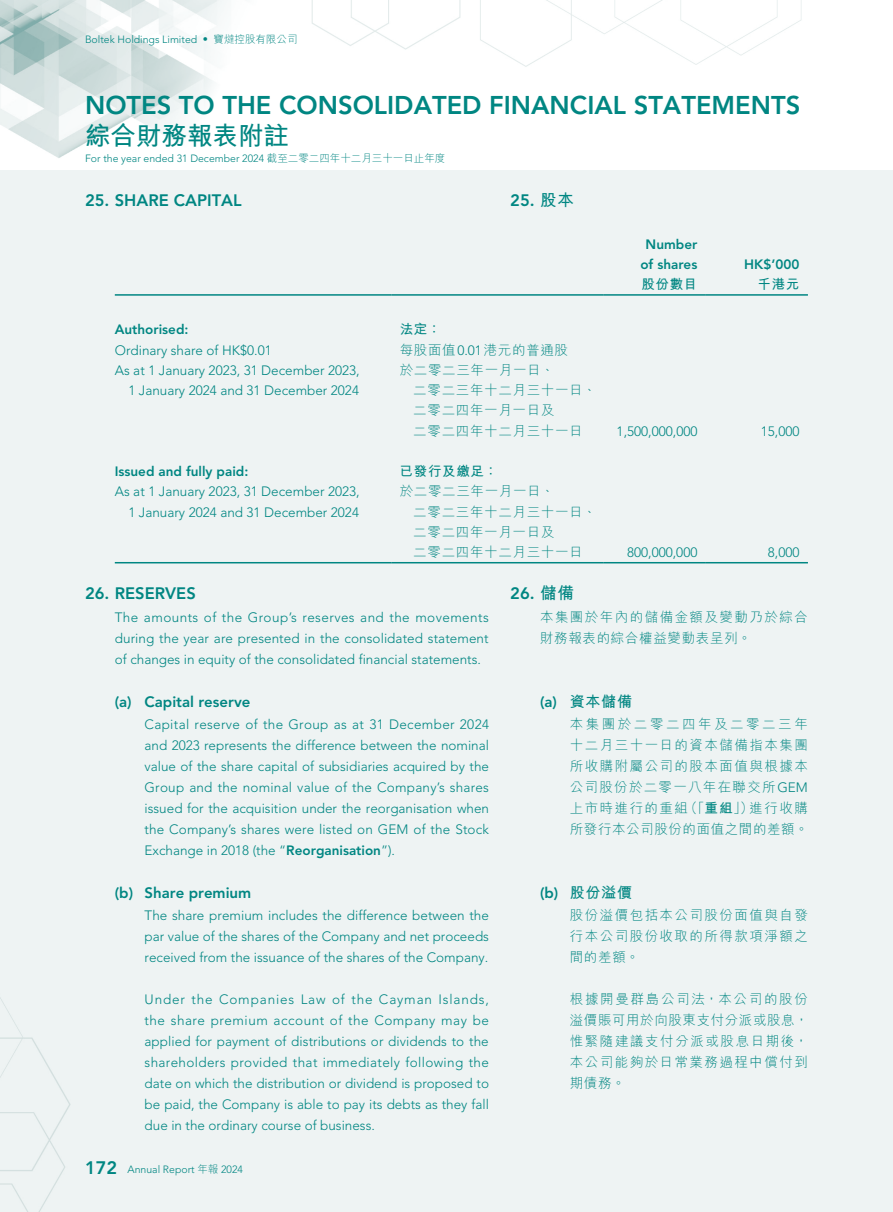
<style>
.page{position:relative;width:893px;height:1212px;background:#fff}
.page>*{position:absolute;margin:0;border:0;box-sizing:border-box;transform-origin:0 0}
.t1{font:800 25.5px "Avenir LT Std";color:#008682}
.t2{font:700 25.5px "M Hei HK";color:#008682}
.t3{font:800 16.5px "Avenir LT Std";color:#008682}
.t4{font:800 15px "Avenir LT Std";color:#008682}
.t5{font:700 15px "M Hei HK";letter-spacing:.05em;color:#008682}
.t6{font:300 13.5px/21px "Avenir LT Std";color:#008682;text-align:justify}
.t7{font:300 13.5px/21px "M Hei HK";letter-spacing:.05em;color:#008682;text-align:justify}
.t8{font:800 13.5px/20.2px "Avenir LT Std";color:#008682;text-align:center}
.t9{font:300 13.5px/21px "M Hei HK";letter-spacing:.11em;color:#008682}
.t10{font:700 13.5px "M Hei HK";letter-spacing:.05em;color:#008682}
.t11{font:300 10.5px "Avenir LT Std";color:#008682}
.s1{font-family:"M Hei HK"}
.s2{font-family:"M Hei HK";font-weight:700}
.s3{font-family:"Avenir LT Std"}
.s4{font-weight:800}
.s5{font-weight:800;font-size:18px}
.s6{font-family:"Avenir LT Std";font-weight:800}
.s7{font-weight:700}
</style>
<div class="page">
<img style="left:0;top:0;width:802px;height:158px">
<div style="left:0;top:170px;width:893px;height:1042px;background:#eef3f3"></div>
<hr style="left:115px;top:294px;width:276px;height:2px;background:#008682">
<hr style="left:391px;top:294px;width:213px;height:2px;background:#008682">
<hr style="left:604px;top:294px;width:102px;height:2px;background:#008682">
<hr style="left:706px;top:294px;width:102px;height:2px;background:#008682">
<hr style="left:115px;top:562px;width:276px;height:1px;background:#008682">
<hr style="left:391px;top:562px;width:213px;height:1px;background:#008682">
<hr style="left:604px;top:562px;width:102px;height:1px;background:#008682">
<hr style="left:706px;top:562px;width:102px;height:1px;background:#008682">
<p class="t11" style="left:85px;top:34px;width:214px">Boltek Holdings Limited <span class="s1">• 寶燵控股有限公司</span></p>
<h1 class="t1" style="left:85px;top:90px;width:717px">NOTES TO THE CONSOLIDATED FINANCIAL STATEMENTS</h1>
<h1 class="t2" style="left:85px;top:117px;width:205px">綜合財務報表附註</h1>
<p class="t11" style="left:85px;top:152px;width:362px">For the year ended 31 December 2024 <span class="s1">截至二零二四年十二月三十一日止年度</span></p>
<p class="t3" style="left:510px;top:191px;width:65px">25. <span class="s2">股本</span></p>
<p class="t3" style="left:85px;top:191px;width:158px">25. SHARE CAPITAL</p>
<p class="t8" style="left:640px;top:234px;width:58px">Number of shares</p>
<p class="t8" style="left:744px;top:254px;width:57px">HK$’000</p>
<p class="t8" style="left:115px;top:320px;width:75px">Authorised:</p>
<p class="t10" style="left:400px;top:320px;width:43px">法定：</p>
<p class="t6" style="left:115px;top:340px;width:158px">Ordinary share of HK$0.01</p>
<p class="t7" style="left:400px;top:339px;width:170px">每股面值<span class="s3">0.01</span>港元的普通股</p>
<p class="t6" style="left:115px;top:360px;width:246px;line-height:20.2px;text-align:right">As at 1 January 2023, 31 December 2023,<br>1 January 2024 and 31 December 2024</p>
<p class="t7" style="left:413px;top:360px;width:184px;line-height:20.2px;text-align:left;text-indent:-14px">於二零二三年一月一日、<br>二零二三年十二月三十一日、二零二四年一月一日及<br>二零二四年十二月三十一日</p>
<p class="t8" style="left:115px;top:461px;width:135px">Issued and fully paid:</p>
<p class="t10" style="left:400px;top:461px;width:99px">已發行及繳足：</p>
<p class="t6" style="left:115px;top:482px;width:246px;line-height:20.2px;text-align:right">As at 1 January 2023, 31 December 2023,<br>1 January 2024 and 31 December 2024</p>
<p class="t7" style="left:413px;top:481px;width:184px;line-height:20.2px;text-align:left;text-indent:-14px">於二零二三年一月一日、<br>二零二三年十二月三十一日、二零二四年一月一日及<br>二零二四年十二月三十一日</p>
<p class="t10" style="left:641px;top:275px;width:58px">股份數目</p>
<p class="t10" style="left:758px;top:275px;width:43px">千港元</p>
<p class="t6" style="left:617px;top:421px;width:82px">1,500,000,000</p>
<p class="t6" style="left:761px;top:421px;width:40px">15,000</p>
<p class="t6" style="left:627px;top:542px;width:72px">800,000,000</p>
<p class="t6" style="left:768px;top:542px;width:33px">8,000</p>
<p class="t3" style="left:85px;top:584px;width:112px">26. RESERVES</p>
<p class="t6" style="left:115px;top:607px;width:376px">The amounts of the Group’s reserves and the movements during the year are presented in the consolidated statement of changes in equity of the consolidated financial statements.</p>
<p class="t4" style="left:115px;top:693px;width:137px">(a) Capital reserve</p>
<p class="t6" style="left:145px;top:714px;width:346px">Capital reserve of the Group as at 31 December 2024 and 2023 represents the difference between the nominal value of the share capital of subsidiaries acquired by the Group and the nominal value of the Company’s shares issued for the acquisition under the reorganisation when the Company’s shares were listed on GEM of the Stock Exchange in 2018 (the “<span class="s4">Reorganisation</span>”).</p>
<p class="t4" style="left:115px;top:884px;width:138px">(b) Share premium</p>
<p class="t6" style="left:145px;top:905px;width:346px">The share premium includes the difference between the par value of the shares of the Company and net proceeds received from the issuance of the shares of the Company.</p>
<p class="t6" style="left:145px;top:989px;width:346px">Under the Companies Law of the Cayman Islands, the share premium account of the Company may be applied for payment of distributions or dividends to the shareholders provided that immediately following the date on which the distribution or dividend is proposed to be paid, the Company is able to pay its debts as they fall due in the ordinary course of business.</p>
<p class="t11" style="left:85px;top:1163px;width:159px"><span class="s5">172</span> Annual Report <span class="s1">年報</span> 2024</p>
<p class="t3" style="left:510px;top:584px;width:65px">26. <span class="s2">儲備</span></p>
<p class="t9" style="left:540px;top:606px;width:269px">本集團於年內的儲備金額及變動乃於綜合財務報表的綜合權益變動表呈列。</p>
<p class="t5" style="left:540px;top:691px;width:94px"><span class="s6">(a)</span> 資本儲備</p>
<p class="t7" style="left:570px;top:713px;width:240px">本集團於二零二四年及二零二三年十二月三十一日的資本儲備指本集團所收購附屬公司的股本面值與根據本公司股份於二零一八年在聯交所<span class="s3">GEM</span>上市時進行的重組（「<span class="s7">重組</span>」）進行收購所發行本公司股份的面值之間的差額。</p>
<p class="t5" style="left:540px;top:882px;width:94px"><span class="s6">(b)</span> 股份溢價</p>
<p class="t7" style="left:570px;top:904px;width:240px">股份溢價包括本公司股份面值與自發行本公司股份收取的所得款項淨額之間的差額。</p>
<p class="t7" style="left:570px;top:988px;width:240px">根據開曼群島公司法，本公司的股份溢價賬可用於向股東支付分派或股息，惟緊隨建議支付分派或股息日期後，本公司能夠於日常業務過程中償付到期債務。</p>
</div>
